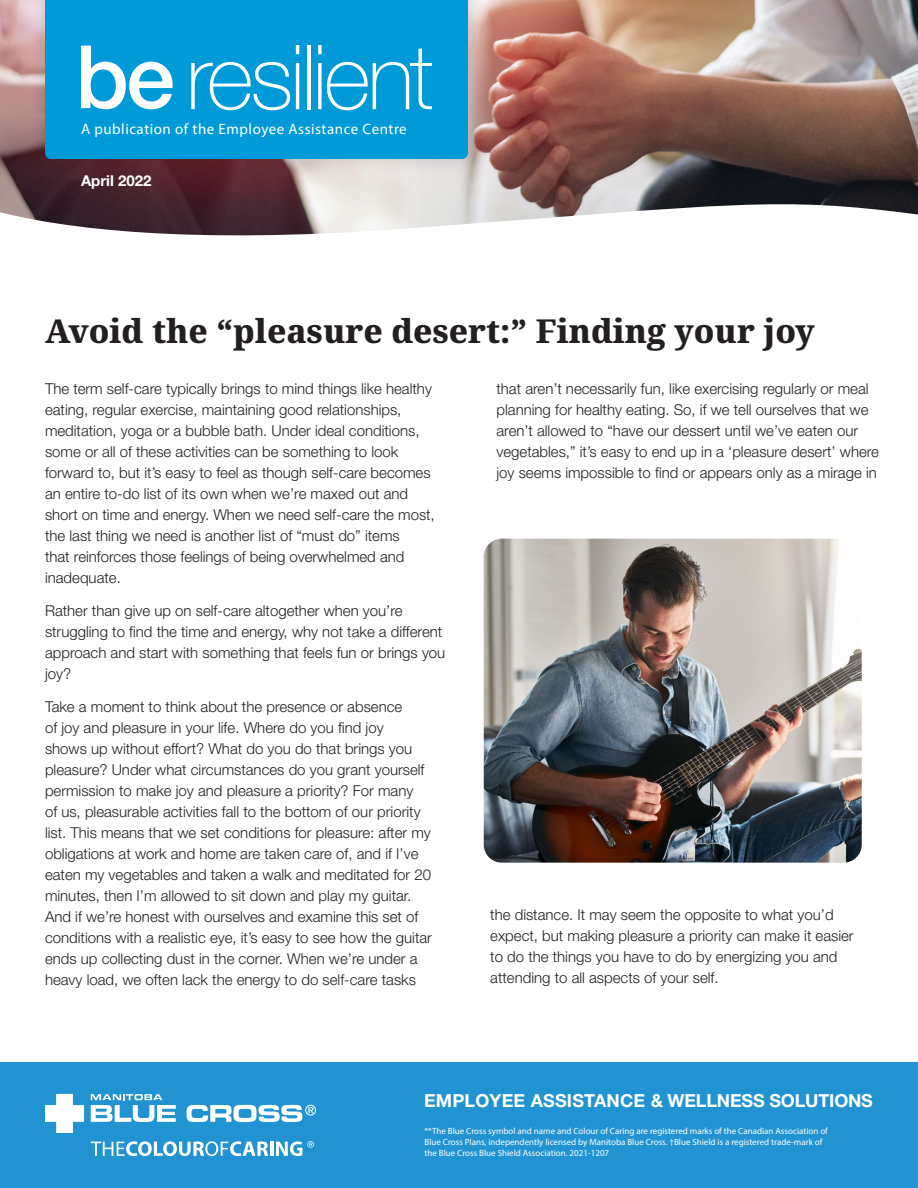
<style>
.page{position:relative;width:918px;height:1188px;background:#fff}
.page>*{position:absolute;margin:0;border:0;box-sizing:border-box;transform-origin:0 0}
.t1{font:800 33px "Noto Serif";color:#231f20}
.t2{font:700 18px "Helvetica Neue LT Std";letter-spacing:-.01em;color:#fff}
.t3{font:300 15px/21px "Helvetica Neue LT Std";color:#231f20}
.t4{font:15px "Myriad Pro";letter-spacing:.035em;color:#fff}
.t5{font:700 15px "Helvetica Neue LT Std";color:#fff}
.t6{font:9px/10.8px "Myriad Pro";color:#fff}
</style>
<div class="page">
<img style="left:0;top:0;width:918px;height:236px">
<div style="left:28px;top:0;width:457px;height:176px;background:#231f20;opacity:.2"></div>
<div style="left:45px;top:0;width:423px;height:159px;background:#009ad9"></div>
<svg style="left:191px;top:62px;width:99px;height:48px"></svg>
<svg style="left:296px;top:45px;width:3px;height:9px"></svg>
<hr style="left:296px;top:63px;width:3px;height:46px;background:#fff">
<hr style="left:307px;top:45px;width:3px;height:64px;background:#fff">
<svg style="left:318px;top:45px;width:114px;height:65px;background:#2face0"></svg>
<svg style="left:81px;top:46px;width:93px;height:63px"></svg>
<div style="left:0;top:1062px;width:918px;height:126px;background:#2193d1"></div>
<svg style="left:91px;top:1094px;width:85px;height:28px"></svg>
<svg style="left:186px;top:1105px;width:130px;height:17px"></svg>
<svg style="left:45px;top:1094px;width:39px;height:39px"></svg>
<svg style="left:91px;top:1141px;width:177px;height:15px"></svg>
<hr style="left:270px;top:1142px;width:3px;height:14px;background:#fff">
<svg style="left:276px;top:1141px;width:38px;height:15px"></svg>
<img style="left:484px;top:539px;width:378px;height:324px">
<p class="t4" style="left:81px;top:119px;width:327px">A publication of the Employee Assistance Centre</p>
<p class="t5" style="left:81px;top:171px;width:72px">April 2022</p>
<p class="t1" style="left:45px;top:307px;width:771px">Avoid the “pleasure desert:” Finding your joy</p>
<p class="t3" style="left:45px;top:378px;width:391px">The term self-care typically brings to mind things like healthy eating, regular exercise, maintaining good relationships, meditation, yoga or a bubble bath. Under ideal conditions, some or all of these activities can be something to look forward to, but it’s easy to feel as though self-care becomes an entire to-do list of its own when we’re maxed out and short on time and energy. When we need self-care the most, the last thing we need is another list of “must do” items<br>that reinforces those feelings of being overwhelmed and inadequate.</p>
<p class="t3" style="left:45px;top:600px;width:402px">Rather than give up on self-care altogether when you’re struggling to find the time and energy, why not take a different approach and start with something that feels fun or brings you joy?</p>
<p class="t3" style="left:45px;top:696px;width:389px">Take a moment to think about the presence or absence<br>of joy and pleasure in your life. Where do you find joy<br>shows up without effort? What do you do that brings you pleasure? Under what circumstances do you grant yourself permission to make joy and pleasure a priority? For many<br>of us, pleasurable activities fall to the bottom of our priority list. This means that we set conditions for pleasure: after my obligations at work and home are taken care of, and if I’ve eaten my vegetables and taken a walk and meditated for 20 minutes, then I’m allowed to sit down and play my guitar.<br>And if we’re honest with ourselves and examine this set of conditions with a realistic eye, it’s easy to see how the guitar ends up collecting dust in the corner. When we’re under a heavy load, we often lack the energy to do self-care tasks</p>
<p class="t3" style="left:496px;top:378px;width:384px">that aren’t necessarily fun, like exercising regularly or meal planning for healthy eating. So, if we tell ourselves that we aren’t allowed to “have our dessert until we’ve eaten our vegetables,” it’s easy to end up in a ‘pleasure desert’ where joy seems impossible to find or appears only as a mirage in</p>
<p class="t3" style="left:490px;top:904px;width:365px">the distance. It may seem the opposite to what you’d expect, but making pleasure a priority can make it easier to do the things you have to do by energizing you and attending to all aspects of your self.</p>
<p class="t2" style="left:424px;top:1089px;width:450px">EMPLOYEE ASSISTANCE &amp; WELLNESS SOLUTIONS</p>
<p class="t6" style="left:424px;top:1126px;width:405px">®*The Blue Cross symbol and name and Colour of Caring are registered marks of the Canadian Association of<br>Blue Cross Plans, independently licensed by Manitoba Blue Cross. †Blue Shield is a registered trade-mark of the Blue Cross Blue Shield Association. 2021-1207</p>
</div>
